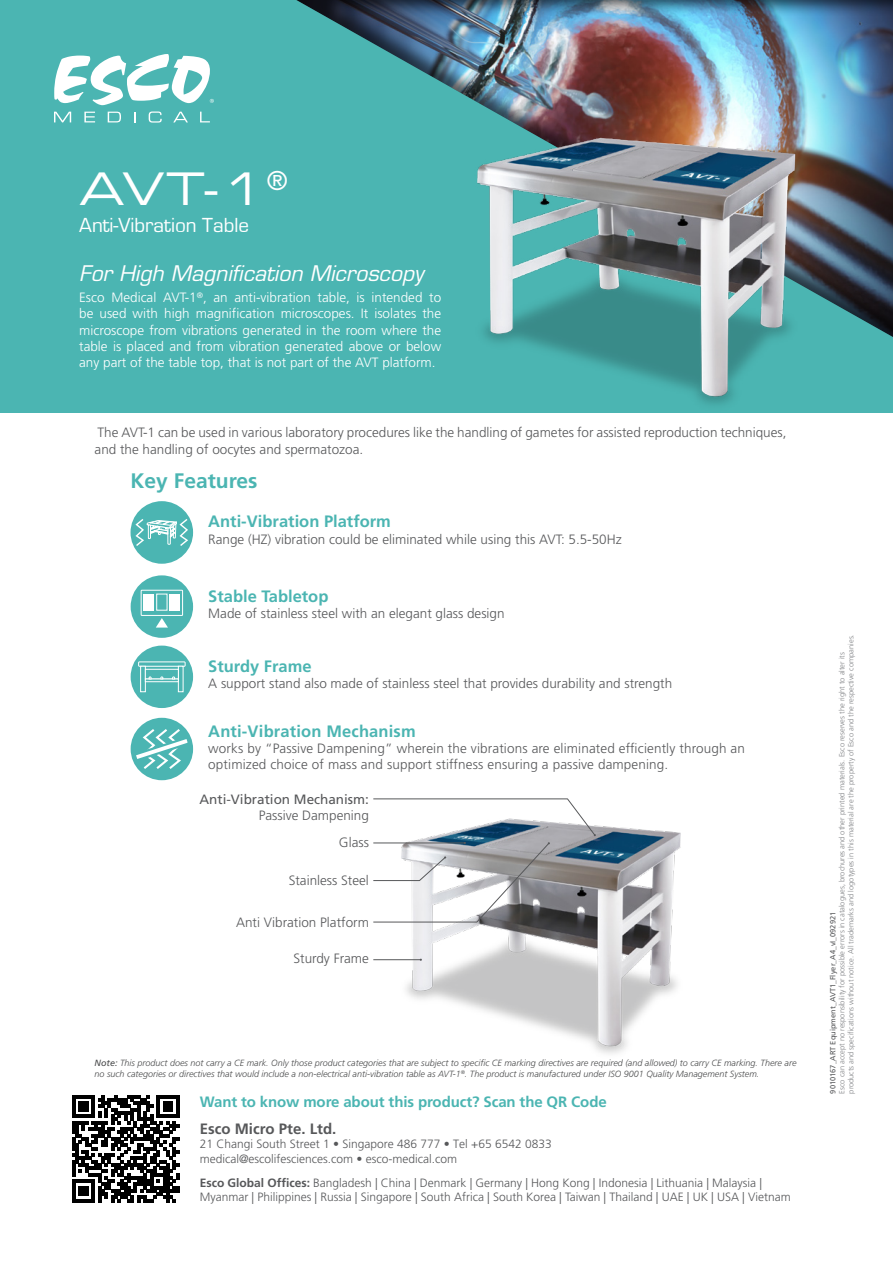
<style>
.page{position:relative;width:893px;height:1263px;background:#fff}
.page>*{position:absolute;margin:0;border:0;box-sizing:border-box;transform-origin:0 0}
.t1{font:45px "Eurostile Extended Two";color:#fff}
.t2{font:italic 21px "Eurostile";color:#fff}
.t3{font:21px "Eurostile";color:#fff}
.t4{font:700 21px "Frutiger LT Std";color:#4bb5b2}
.t5{font:700 16.5px "Frutiger LT Std";color:#4bb5b2}
.Specifications__Text{font:700 15px "Frutiger LT Std";letter-spacing:-.005em;color:#4bb5b2}
.t6{font:700 15px "Frutiger LT Std";color:#57585a}
.t7{font:300 13.5px/16.2px "Frutiger LT Std";color:#57585a}
.t8{font:300 13.5px/16.2px "Frutiger LT Std";color:#fff;text-align:justify}
.t9{font:13.5px "Frutiger LT Std";color:#57585a}
.Specifications__Text-2{font:300 12px/14.4px "Frutiger LT Std";color:#57585a}
.t10{font:italic 300 9px/10.8px "Frutiger LT Std";color:#4b4c4d}
.t11{font:300 7.5px/9px "Frutiger LT Std";color:#808285}
.t12{font:7.5px "Frutiger LT Std";color:#57585a}
.s1{font-weight:400}
.s2{font-weight:700}
</style>
<div class="page">
<div style="left:0;top:0;width:893px;height:412px;background:#4bb5b2"></div>
<svg style="left:72px;top:1095px;width:107px;height:107px"></svg>
<svg style="left:54px;top:54px;width:160px;height:51px"></svg>
<svg style="left:54px;top:112px;width:17px;height:10px"></svg>
<svg style="left:84px;top:112px;width:11px;height:10px"></svg>
<svg style="left:108px;top:112px;width:13px;height:10px"></svg>
<svg style="left:134px;top:112px;width:2px;height:10px"></svg>
<svg style="left:149px;top:112px;width:13px;height:11px"></svg>
<svg style="left:173px;top:112px;width:15px;height:10px"></svg>
<svg style="left:200px;top:112px;width:10px;height:10px"></svg>
<img style="left:390px;top:825px;width:291px;height:229px">
<svg style="left:373px;top:798px;width:223px;height:38px"></svg>
<hr style="left:373px;top:959px;width:48px;height:1px;background:#57585a">
<svg style="left:373px;top:842px;width:177px;height:81px"></svg>
<div style="left:131px;top:501px;width:62px;height:63px;background:#4bb5b2;border-radius:50%"></div>
<svg style="left:135px;top:519px;width:53px;height:45px"></svg>
<div style="left:131px;top:575px;width:62px;height:63px;background:#4bb5b2;border-radius:50%"></div>
<div style="left:141px;top:590px;width:42px;height:26px;border:1px solid #fff"></div>
<div style="left:144px;top:594px;width:10px;height:16px;background:#fff"></div>
<div style="left:156px;top:594px;width:11px;height:16px;border:1px solid #fff"></div>
<div style="left:170px;top:594px;width:10px;height:16px;background:#fff"></div>
<svg style="left:156px;top:618px;width:12px;height:10px"></svg>
<div style="left:131px;top:646px;width:62px;height:62px;background:#4bb5b2;border-radius:50%"></div>
<svg style="left:138px;top:661px;width:48px;height:6px"></svg>
<div style="left:140px;top:666px;width:6px;height:26px;border:1px solid #fff"></div>
<div style="left:178px;top:666px;width:5px;height:26px;border:1px solid #fff"></div>
<div style="left:145px;top:669px;width:34px;height:10px;border:1px solid #fff"></div>
<div style="left:145px;top:679px;width:34px;height:3px;border:1px solid #fff"></div>
<svg style="left:148px;top:676px;width:4px;height:4px"></svg>
<svg style="left:172px;top:676px;width:3px;height:4px"></svg>
<svg style="left:160px;top:676px;width:4px;height:4px"></svg>
<div style="left:131px;top:718px;width:62px;height:62px;background:#4bb5b2;border-radius:50%"></div>
<svg style="left:132px;top:729px;width:60px;height:40px"></svg>
<div style="left:234px;top:0;width:659px;height:375px;background:#231f20;opacity:.7"></div>
<img style="left:464px;top:130px;width:364px;height:283px">
<p class="t1" style="left:79px;top:159px;width:210px">AVT-1<sup>®</sup></p>
<p class="t3" style="left:79px;top:213px;width:171px">Anti-Vibration Table</p>
<p class="t2" style="left:79px;top:260px;width:346px">For High Magnification Microscopy</p>
<p class="t8" style="left:79px;top:290px;width:364px">Esco Medical AVT-1<sup>®</sup>, an anti-vibration table, is intended to be used with high magnification microscopes. It isolates the microscope from vibrations generated in the room where the table is placed and from vibration generated above or below any part of the table top, that is not part of the AVT platform.</p>
<p class="t7" style="left:95px;top:425px;width:693px">The AVT-1 can be used in various laboratory procedures like the handling of gametes for assisted reproduction techniques, and the handling of oocytes and spermatozoa.</p>
<p class="t4" style="left:131px;top:468px;width:128px">Key Features</p>
<p class="t5" style="left:208px;top:512px;width:184px">Anti-Vibration Platform</p>
<p class="t7" style="left:208px;top:531px;width:415px">Range (HZ) vibration could be eliminated while using this AVT: 5.5-50Hz</p>
<p class="t5" style="left:208px;top:586px;width:122px">Stable Tabletop</p>
<p class="t7" style="left:208px;top:605px;width:298px">Made of stainless steel with an elegant glass design</p>
<p class="t5" style="left:208px;top:656px;width:105px">Sturdy Frame</p>
<p class="t7" style="left:208px;top:675px;width:465px">A support stand also made of stainless steel that provides durability and strength</p>
<p class="t5" style="left:208px;top:722px;width:209px">Anti-Vibration Mechanism</p>
<p class="t7" style="left:208px;top:741px;width:538px">works by “Passive Dampening” wherein the vibrations are eliminated efficiently through an optimized choice of mass and support stiffness ensuring a passive dampening.</p>
<p class="t9" style="left:199px;top:791px;width:171px">Anti-Vibration Mechanism:</p>
<p class="t7" style="left:259px;top:807px;width:112px">Passive Dampening</p>
<p class="t7" style="left:339px;top:834px;width:31px">Glass</p>
<p class="t7" style="left:289px;top:873px;width:82px">Stainless Steel</p>
<p class="t7" style="left:236px;top:914px;width:134px">Anti Vibration Platform</p>
<p class="t7" style="left:293px;top:951px;width:77px">Sturdy Frame</p>
<p class="t10" style="left:95px;top:1058px;width:703px"><span class="s1">Note:</span> This product does not carry a CE mark. Only those product categories that are subject to specific CE marking directives are required (and allowed) to carry CE marking. There are no such categories or directives that would include a non-electrical anti-vibration table as AVT-1<sup>®</sup>. The product is manufactured under ISO 9001 Quality Management System.</p>
<p class="Specifications__Text" style="left:200px;top:1093px;width:409px">Want to know more about this product? Scan the QR Code</p>
<p class="t6" style="left:200px;top:1120px;width:138px">Esco Micro Pte. Ltd.</p>
<p class="Specifications__Text-2" style="left:200px;top:1137px;width:354px">21 Changi South Street 1 • Singapore 486 777 • Tel +65 6542 0833</p>
<p class="Specifications__Text-2" style="left:200px;top:1151px;width:259px">medical@escolifesciences.com • esco-medical.com</p>
<p class="Specifications__Text-2" style="left:200px;top:1176px;width:593px"><span class="s2">Esco Global Offices:</span> Bangladesh | China | Denmark | Germany | Hong Kong | Indonesia | Lithuania | Malaysia |<br>Myanmar | Philippines | Russia | Singapore | South Africa | South Korea | Taiwan | Thailand | UAE | UK | USA | Vietnam</p>
<p class="t11" style="left:837px;top:1094px;width:461px;rotate:-90deg">Esco can accept no responsibility for possible errors in catalogues, brochures and other printed materials. Esco reserves the right to alter its products and specifications without notice. All trademarks and logotypes in this material are the property of Esco and the respective companies.</p>
<p class="t12" style="left:828px;top:1094px;width:183px;rotate:-90deg">9010167_ART Equipment_AVT1_Flyer_A4_vI_092921</p>
</div>
